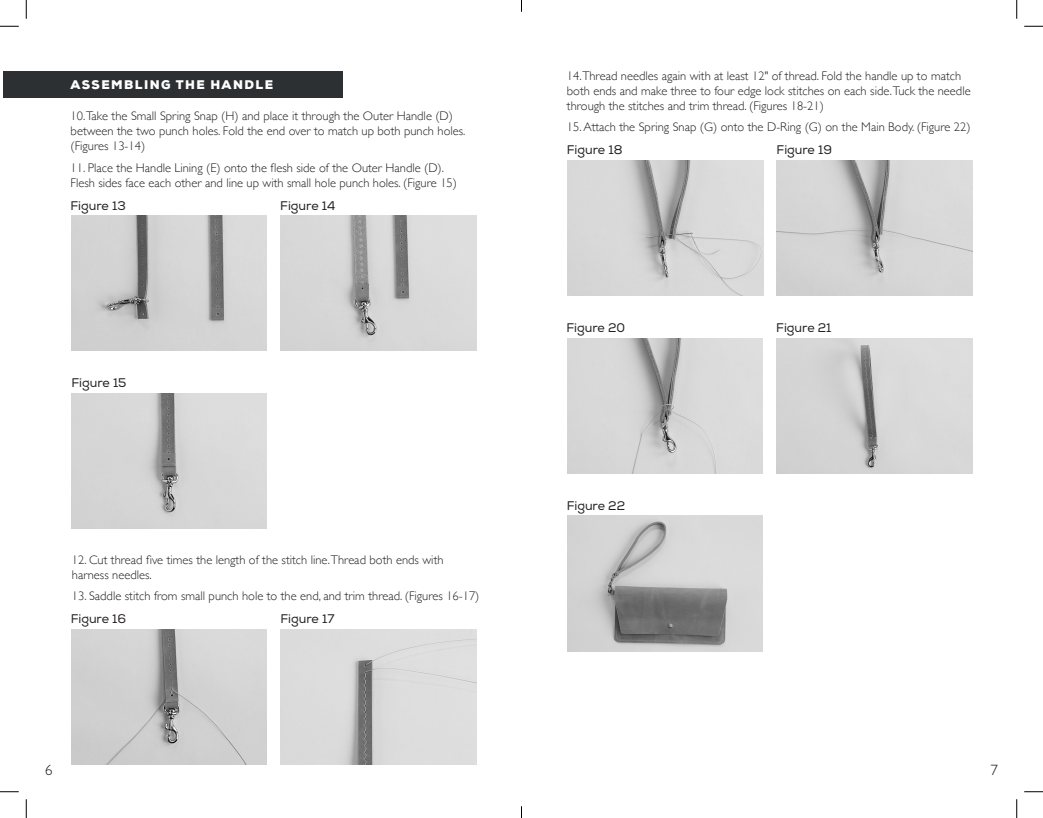
<style>
.page{position:relative;width:1043px;height:818px;background:#fff}
.page>*{position:absolute;margin:0;border:0;box-sizing:border-box;transform-origin:0 0}
.t1{font:300 15px "Gill Sans Nova";color:#231f20}
.t2{font:300 12.5px/15px "Gill Sans";color:#231f20}
.t3{font:12.5px "Nexa";color:#231f20}
.t4{font:900 12.5px "Nexa";letter-spacing:.115em;color:#fff}
</style>
<div class="page">
<div style="left:4px;top:71px;width:339px;height:27px;background:#2d3032"></div>
<img style="left:71px;top:216px;width:196px;height:135px">
<img style="left:71px;top:393px;width:196px;height:135px">
<img style="left:280px;top:216px;width:196px;height:135px">
<img style="left:71px;top:629px;width:196px;height:135px">
<img style="left:280px;top:629px;width:196px;height:135px">
<img style="left:567px;top:160px;width:196px;height:135px">
<img style="left:567px;top:338px;width:195px;height:135px">
<img style="left:776px;top:160px;width:196px;height:135px">
<img style="left:776px;top:338px;width:196px;height:135px">
<img style="left:567px;top:516px;width:196px;height:135px">
<svg style="left:0;top:25px;width:19px;height:2px"></svg>
<svg style="left:1024px;top:25px;width:18px;height:2px"></svg>
<svg style="left:0;top:791px;width:19px;height:1px"></svg>
<svg style="left:1024px;top:791px;width:18px;height:1px"></svg>
<svg style="left:25px;top:0;width:2px;height:19px"></svg>
<svg style="left:25px;top:799px;width:2px;height:19px"></svg>
<svg style="left:1016px;top:0;width:1px;height:19px"></svg>
<svg style="left:1016px;top:799px;width:1px;height:19px"></svg>
<svg style="left:521px;top:806px;width:1px;height:12px"></svg>
<p class="t4" style="left:71px;top:77px;width:204px">ASSEMBLING THE HANDLE</p>
<p class="t2" style="left:71px;top:108px;width:396px">10.Take the Small Spring Snap (H) and place it through the Outer Handle (D) between the two punch holes. Fold the end over to match up both punch holes. (Figures 13-14)</p>
<p class="t2" style="left:71px;top:159px;width:388px">11. Place the Handle Lining (E) onto the flesh side of the Outer Handle (D).<br>Flesh sides face each other and line up with small hole punch holes. (Figure 15)</p>
<p class="t3" style="left:71px;top:198px;width:57px">Figure 13</p>
<p class="t3" style="left:71px;top:375px;width:57px">Figure 15</p>
<p class="t3" style="left:280px;top:198px;width:57px">Figure 14</p>
<p class="t2" style="left:72px;top:552px;width:373px">12. Cut thread five times the length of the stitch line.Thread both ends with harness needles.</p>
<p class="t2" style="left:72px;top:588px;width:409px">13. Saddle stitch from small punch hole to the end, and trim thread. (Figures 16-17)</p>
<p class="t3" style="left:71px;top:611px;width:57px">Figure 16</p>
<p class="t3" style="left:280px;top:611px;width:55px">Figure 17</p>
<p class="t2" style="left:567px;top:68px;width:405px">14.Thread needles again with at least 12" of thread. Fold the handle up to match both ends and make three to four edge lock stitches on each side.Tuck the needle through the stitches and trim thread. (Figures 18-21)</p>
<p class="t2" style="left:567px;top:119px;width:405px">15. Attach the Spring Snap (G) onto the D-Ring (G) on the Main Body. (Figure 22)</p>
<p class="t3" style="left:567px;top:142px;width:57px">Figure 18</p>
<p class="t3" style="left:776px;top:142px;width:57px">Figure 19</p>
<p class="t3" style="left:566px;top:320px;width:60px">Figure 20</p>
<p class="t3" style="left:566px;top:498px;width:60px">Figure 22</p>
<p class="t3" style="left:776px;top:320px;width:57px">Figure 21</p>
<p class="t1" style="left:45px;top:760px;width:9px">6</p>
<p class="t1" style="left:990px;top:760px;width:9px">7</p>
</div>
